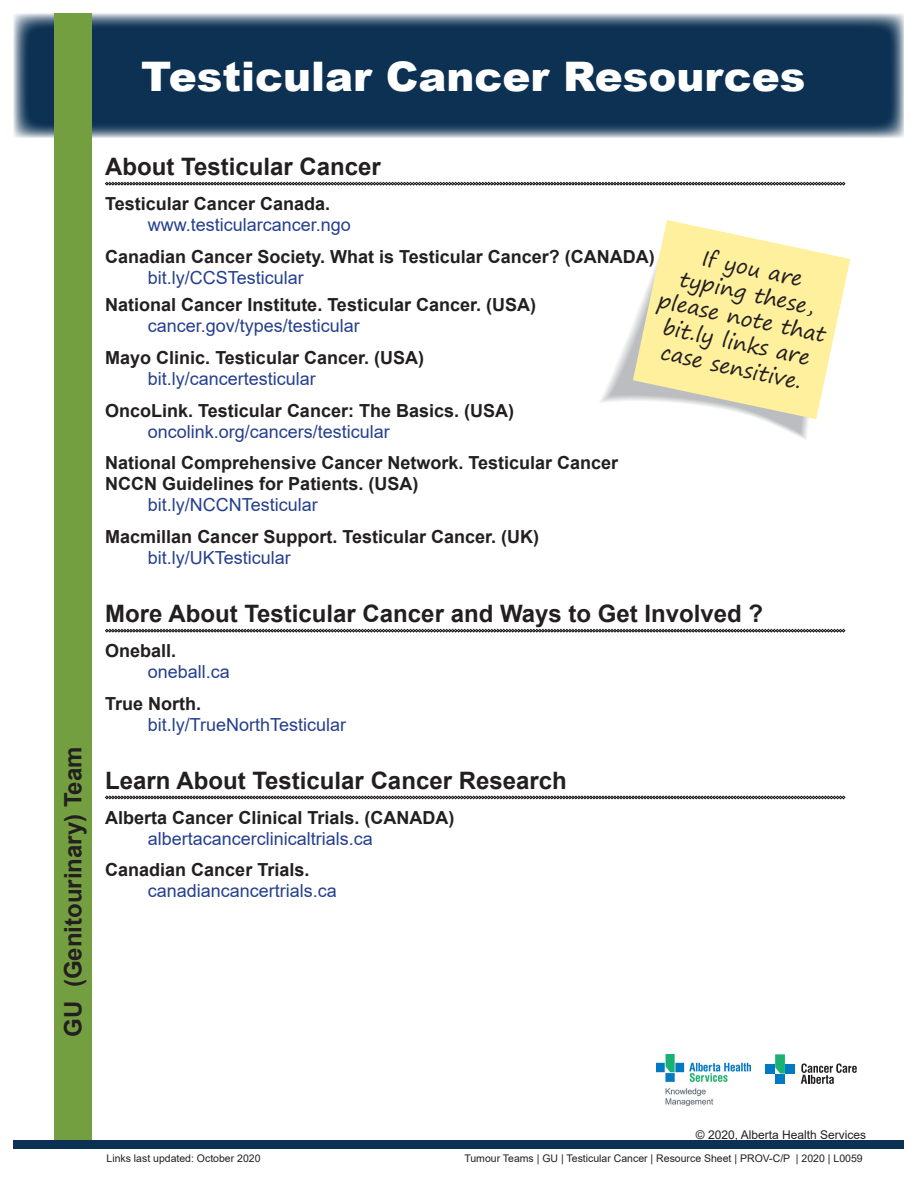
<style>
.page{position:relative;width:918px;height:1188px;background:#fff}
.page>*{position:absolute;margin:0;border:0;box-sizing:border-box;transform-origin:0 0}
.t1{font:900 40.8px "Arial";color:#fff}
.Resource_Sheet_Main{font:700 24px "Arial";color:#231f20}
.t2{font:21px/25.2px "Segoe Print";color:#231f20;text-align:center}
.Subheading{font:700 18px/21px "Arial";color:#231f20}
.Hyperlinks{font:18px "Arial";color:#253f8e}
.t3{font:12px "Arial";color:#231f20}
.Subheading-2{font:10.5px "Arial";color:#231f20}
</style>
<div class="page">
<svg style="left:14px;top:14px;width:890px;height:124px;background:#214362"></svg>
<svg style="left:105px;top:182px;width:740px;height:3px;background:#5c5959"></svg>
<svg style="left:105px;top:629px;width:740px;height:3px;background:#5b5859"></svg>
<svg style="left:105px;top:796px;width:740px;height:3px;background:#5c595a"></svg>
<svg style="left:611px;top:326px;width:197px;height:110px"></svg>
<svg style="left:633px;top:220px;width:217px;height:199px"></svg>
<div style="left:54px;top:13px;width:38px;height:1132px;background:#749f41"></div>
<img style="left:657px;top:1055px;width:94px;height:50px">
<div style="left:765px;top:1064px;width:9px;height:10px;background:#007ac2"></div>
<div style="left:786px;top:1064px;width:9px;height:10px;background:#007ac2"></div>
<div style="left:775px;top:1074px;width:10px;height:10px;background:#007ac2"></div>
<svg style="left:775px;top:1054px;width:10px;height:20px"></svg>
<svg style="left:801px;top:1063px;width:56px;height:21px"></svg>
<div style="left:14px;top:1140px;width:890px;height:8px;background:#0c3153"></div>
<h1 class="t1" style="left:141px;top:46px;width:666px">Testicular Cancer Resources</h1>
<p class="Resource_Sheet_Main" style="left:56px;top:1037px;width:292px;rotate:-90deg">GU (Genitourinary) Team</p>
<p class="Resource_Sheet_Main" style="left:105px;top:150px;width:277px">About Testicular Cancer</p>
<p class="Subheading" style="left:105px;top:193px;width:226px">Testicular Cancer Canada.</p>
<p class="Hyperlinks" style="left:148px;top:212px;width:205px">www.testicularcancer.ngo</p>
<p class="Subheading" style="left:105px;top:246px;width:551px">Canadian Cancer Society. What is Testicular Cancer? (CANADA)</p>
<p class="Hyperlinks" style="left:148px;top:265px;width:158px">bit.ly/CCSTesticular</p>
<p class="Subheading" style="left:105px;top:295px;width:432px">National Cancer Institute. Testicular Cancer. (USA)</p>
<p class="Hyperlinks" style="left:148px;top:314px;width:214px">cancer.gov/types/testicular</p>
<p class="Subheading" style="left:105px;top:347px;width:320px">Mayo Clinic. Testicular Cancer. (USA)</p>
<p class="Hyperlinks" style="left:148px;top:366px;width:170px">bit.ly/cancertesticular</p>
<p class="Subheading" style="left:105px;top:400px;width:410px">OncoLink. Testicular Cancer: The Basics. (USA)</p>
<p class="Hyperlinks" style="left:148px;top:419px;width:244px">oncolink.org/cancers/testicular</p>
<p class="Subheading" style="left:105px;top:453px;width:514px">National Comprehensive Cancer Network. Testicular Cancer<br>NCCN Guidelines for Patients. (USA)</p>
<p class="Hyperlinks" style="left:148px;top:492px;width:172px">bit.ly/NCCNTesticular</p>
<p class="Subheading" style="left:105px;top:526px;width:435px">Macmillan Cancer Support. Testicular Cancer. (UK)</p>
<p class="Hyperlinks" style="left:148px;top:545px;width:145px">bit.ly/UKTesticular</p>
<p class="Resource_Sheet_Main" style="left:105px;top:597px;width:659px">More About Testicular Cancer and Ways to Get Involved ?</p>
<p class="Subheading" style="left:105px;top:640px;width:73px">Oneball.</p>
<p class="Hyperlinks" style="left:148px;top:659px;width:84px">oneball.ca</p>
<p class="Subheading" style="left:105px;top:693px;width:98px">True North.</p>
<p class="Hyperlinks" style="left:148px;top:712px;width:200px">bit.ly/TrueNorthTesticular</p>
<p class="Resource_Sheet_Main" style="left:105px;top:764px;width:463px">Learn About Testicular Cancer Research</p>
<p class="Subheading" style="left:105px;top:807px;width:351px">Alberta Cancer Clinical Trials. (CANADA)</p>
<p class="Hyperlinks" style="left:148px;top:826px;width:227px">albertacancerclinicaltrials.ca</p>
<p class="Subheading" style="left:105px;top:860px;width:206px">Canadian Cancer Trials.</p>
<p class="Hyperlinks" style="left:148px;top:879px;width:191px">canadiancancertrials.ca</p>
<p class="t2" style="left:671px;top:238px;width:173px;rotate:12deg">If you are typing these, please note that bit.ly links are case sensitive.</p>
<p class="t3" style="left:696px;top:1126px;width:172px">© 2020, Alberta Health Services</p>
<p class="Subheading-2" style="left:106px;top:1151px;width:156px">Links last updated: October 2020</p>
<p class="Subheading-2" style="left:464px;top:1151px;width:400px">Tumour Teams | GU | Testicular Cancer | Resource Sheet | PROV-C/P | 2020 | L0059</p>
</div>
